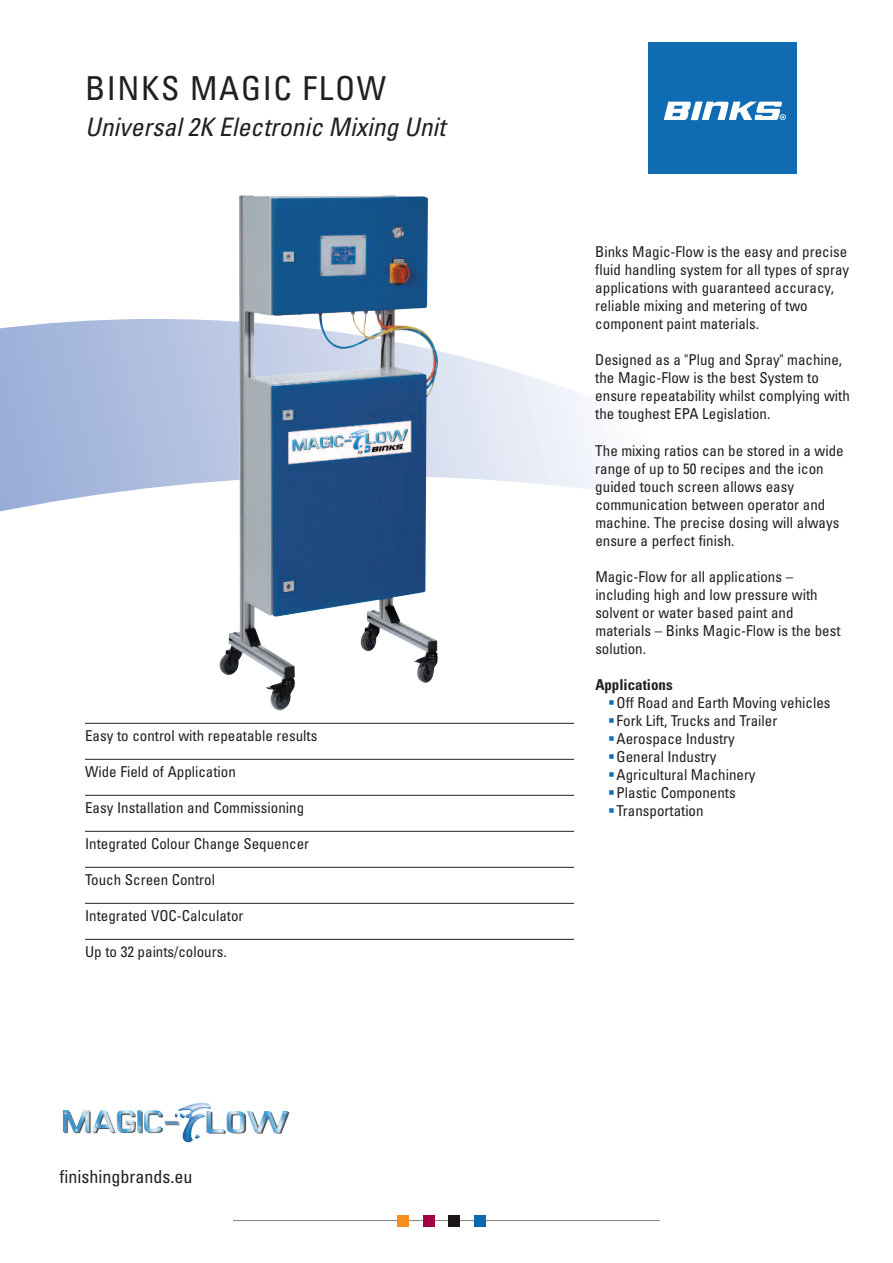
<style>
.page{position:relative;width:893px;height:1263px;background:#fff}
.page>*{position:absolute;margin:0;border:0;box-sizing:border-box;transform-origin:0 0}
.t1{font:condensed 33px "Univers";letter-spacing:.05em;color:#231f20}
.t2{font:italic condensed 25.5px "Univers";letter-spacing:.005em;color:#231f20}
.t3{font:condensed 18px "Univers";color:#231f20}
.t4{font:condensed 15px/18px "Univers";color:#231f20}
.t5{font:700 condensed 15px "Univers";color:#231f20}
.s1{color:#0f6cb3}
</style>
<div class="page">
<svg style="left:0;top:319px;width:607px;height:193px"></svg>
<div style="left:648px;top:43px;width:149px;height:131px;background:#0f6cb3"></div>
<svg style="left:664px;top:102px;width:122px;height:18px"></svg>
<hr style="left:85px;top:723px;width:489px;height:1px;background:#231f20">
<hr style="left:85px;top:759px;width:489px;height:1px;background:#231f20">
<hr style="left:85px;top:795px;width:489px;height:1px;background:#231f20">
<hr style="left:85px;top:831px;width:489px;height:1px;background:#231f20">
<hr style="left:85px;top:867px;width:489px;height:1px;background:#231f20">
<hr style="left:85px;top:903px;width:489px;height:1px;background:#231f20">
<hr style="left:85px;top:939px;width:489px;height:1px;background:#231f20">
<img style="left:63px;top:1102px;width:227px;height:40px">
<hr style="left:234px;top:1220px;width:425px;height:1px;background:#808385">
<div style="left:397px;top:1215px;width:11px;height:11px;background:#f68e1e"></div>
<div style="left:423px;top:1215px;width:11px;height:11px;background:#a30146"></div>
<div style="left:449px;top:1215px;width:11px;height:11px;background:#1a1516"></div>
<div style="left:475px;top:1215px;width:11px;height:11px;background:#0e6ab0"></div>
<img style="left:219px;top:195px;width:219px;height:516px">
<h1 class="t1" style="left:85px;top:76px;width:303px">BINKS MAGIC FLOW</h1>
<h2 class="t2" style="left:85px;top:117px;width:362px">Universal 2K Electronic Mixing Unit</h2>
<p class="t4" style="left:85px;top:727px;width:234px">Easy to control with repeatable results</p>
<p class="t4" style="left:85px;top:763px;width:152px">Wide Field of Application</p>
<p class="t4" style="left:85px;top:799px;width:221px">Easy Installation and Commissioning</p>
<p class="t4" style="left:85px;top:835px;width:226px">Integrated Colour Change Sequencer</p>
<p class="t4" style="left:85px;top:871px;width:132px">Touch Screen Control</p>
<p class="t4" style="left:85px;top:907px;width:160px">Integrated VOC-Calculator</p>
<p class="t4" style="left:85px;top:943px;width:143px">Up to 32 paints/colours.</p>
<p class="t3" style="left:60px;top:1170px;width:134px">finishingbrands.eu</p>
<p class="t4" style="left:595px;top:244px;width:255px">Binks Magic-Flow is the easy and precise fluid handling system for all types of spray applications with guaranteed accuracy, reliable mixing and metering of two component paint materials.</p>
<p class="t4" style="left:595px;top:352px;width:256px">Designed as a "Plug and Spray" machine, the Magic-Flow is the best System to ensure repeatability whilst complying with the toughest EPA Legislation.</p>
<p class="t4" style="left:595px;top:442px;width:250px">The mixing ratios can be stored in a wide range of up to 50 recipes and the icon guided touch screen allows easy communication between operator and machine. The precise dosing will always ensure a perfect finish.</p>
<p class="t4" style="left:595px;top:568px;width:247px">Magic-Flow for all applications – including high and low pressure with solvent or water based paint and materials – Binks Magic-Flow is the best solution.</p>
<p class="t5" style="left:595px;top:679px;width:79px">Applications</p>
<p class="t4" style="left:608px;top:694px;width:224px"><span class="s1">▪</span>Off Road and Earth Moving vehicles</p>
<p class="t4" style="left:608px;top:712px;width:171px"><span class="s1">▪</span>Fork Lift, Trucks and Trailer</p>
<p class="t4" style="left:608px;top:730px;width:128px"><span class="s1">▪</span>Aerospace Industry</p>
<p class="t4" style="left:608px;top:748px;width:110px"><span class="s1">▪</span>General Industry</p>
<p class="t4" style="left:608px;top:766px;width:149px"><span class="s1">▪</span>Agricultural Machinery</p>
<p class="t4" style="left:608px;top:784px;width:129px"><span class="s1">▪</span>Plastic Components</p>
<p class="t4" style="left:608px;top:802px;width:97px"><span class="s1">▪</span>Transportation</p>
</div>
